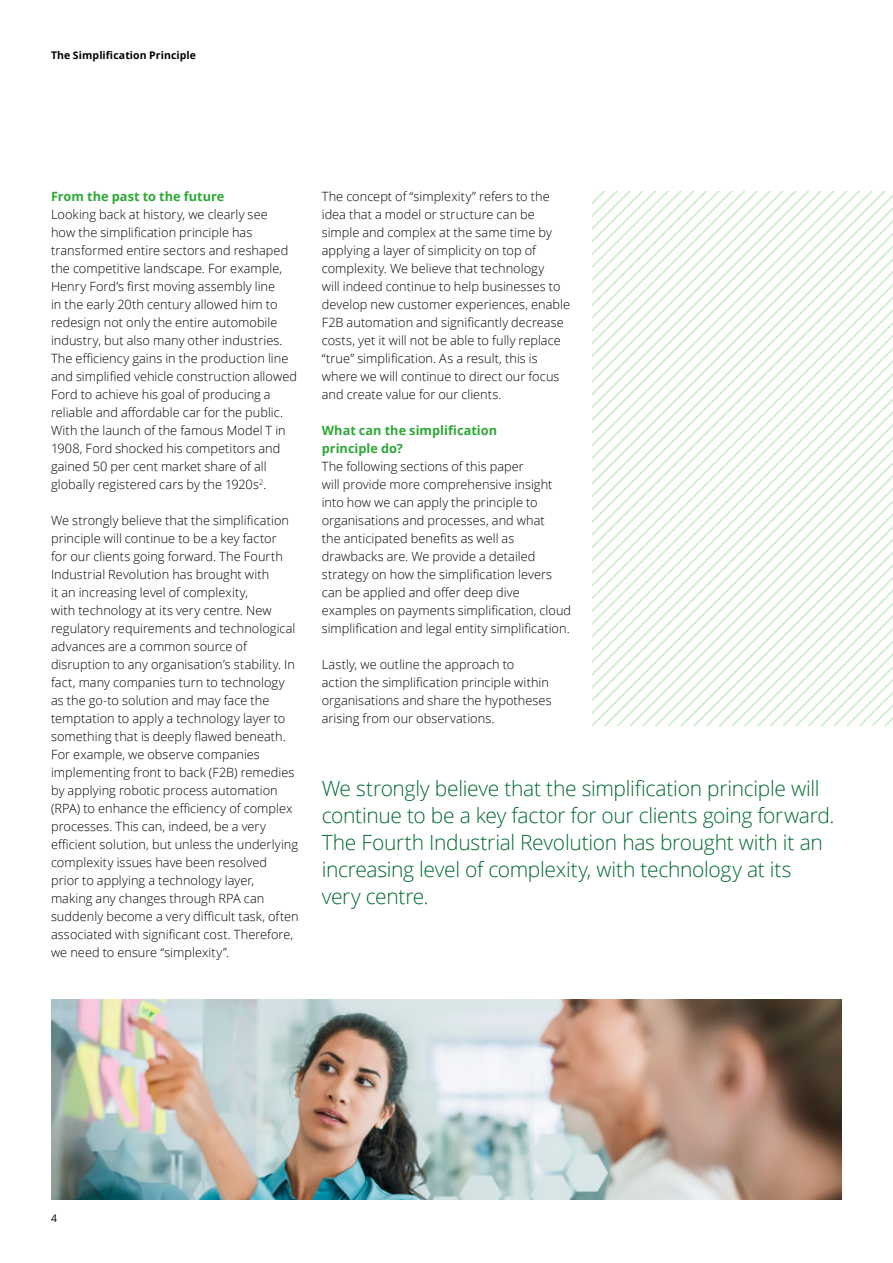
<style>
.page{position:relative;width:893px;height:1263px;background:#fff}
.page>*{position:absolute;margin:0;border:0;box-sizing:border-box;transform-origin:0 0}
.t1{font:300 21px/27px "Open Sans";letter-spacing:-.015em;color:#00692f}
.t2{font:300 12.75px/18px "Open Sans";letter-spacing:.005em;color:#000}
.t3{font:700 12.75px/18px "Open Sans";color:#2ea836}
.t4{font:700 10.5px "Open Sans";letter-spacing:.01em;color:#000}
.t5{font:10.5px "Open Sans";color:#000}
</style>
<div class="page">
<svg style="left:592px;top:191px;width:301px;height:534px"></svg>
<img style="left:51px;top:999px;width:791px;height:200px">
<p class="t4" style="left:51px;top:48px;width:147px">The Simplification Principle</p>
<p class="t3" style="left:51px;top:187px;width:175px">From the past to the future</p>
<p class="t2" style="left:51px;top:205px;width:247px">Looking back at history, we clearly see<br>how the simplification principle has transformed entire sectors and reshaped the competitive landscape. For example, Henry Ford’s first moving assembly line<br>in the early 20th century allowed him to redesign not only the entire automobile industry, but also many other industries.<br>The efficiency gains in the production line and simplified vehicle construction allowed Ford to achieve his goal of producing a reliable and affordable car for the public.<br>With the launch of the famous Model T in 1908, Ford shocked his competitors and gained 50 per cent market share of all globally registered cars by the 1920s<sup>2</sup>.</p>
<p class="t2" style="left:51px;top:511px;width:249px">We strongly believe that the simplification principle will continue to be a key factor<br>for our clients going forward. The Fourth Industrial Revolution has brought with<br>it an increasing level of complexity,<br>with technology at its very centre. New regulatory requirements and technological advances are a common source of disruption to any organisation’s stability. In fact, many companies turn to technology as the go-to solution and may face the temptation to apply a technology layer to something that is deeply flawed beneath.<br>For example, we observe companies implementing front to back (F2B) remedies by applying robotic process automation (RPA) to enhance the efficiency of complex processes. This can, indeed, be a very efficient solution, but unless the underlying complexity issues have been resolved<br>prior to applying a technology layer, making any changes through RPA can suddenly become a very difficult task, often associated with significant cost. Therefore, we need to ensure “simplexity”.</p>
<p class="t2" style="left:322px;top:187px;width:250px">The concept of “simplexity” refers to the idea that a model or structure can be simple and complex at the same time by applying a layer of simplicity on top of complexity. We believe that technology<br>will indeed continue to help businesses to develop new customer experiences, enable F2B automation and significantly decrease costs, yet it will not be able to fully replace “true” simplification. As a result, this is where we will continue to direct our focus and create value for our clients.</p>
<p class="t3" style="left:322px;top:421px;width:177px">What can the simplification principle do?</p>
<p class="t2" style="left:322px;top:457px;width:251px">The following sections of this paper<br>will provide more comprehensive insight into how we can apply the principle to organisations and processes, and what<br>the anticipated benefits as well as drawbacks are. We provide a detailed strategy on how the simplification levers can be applied and offer deep dive examples on payments simplification, cloud simplification and legal entity simplification.</p>
<p class="t2" style="left:322px;top:655px;width:231px">Lastly, we outline the approach to action the simplification principle within organisations and share the hypotheses arising from our observations.</p>
<p class="t1" style="left:322px;top:775px;width:514px">We strongly believe that the simplification principle will continue to be a key factor for our clients going forward.<br>The Fourth Industrial Revolution has brought with it an increasing level of complexity, with technology at its very centre.</p>
<p class="t5" style="left:51px;top:1211px;width:8px">4</p>
</div>
